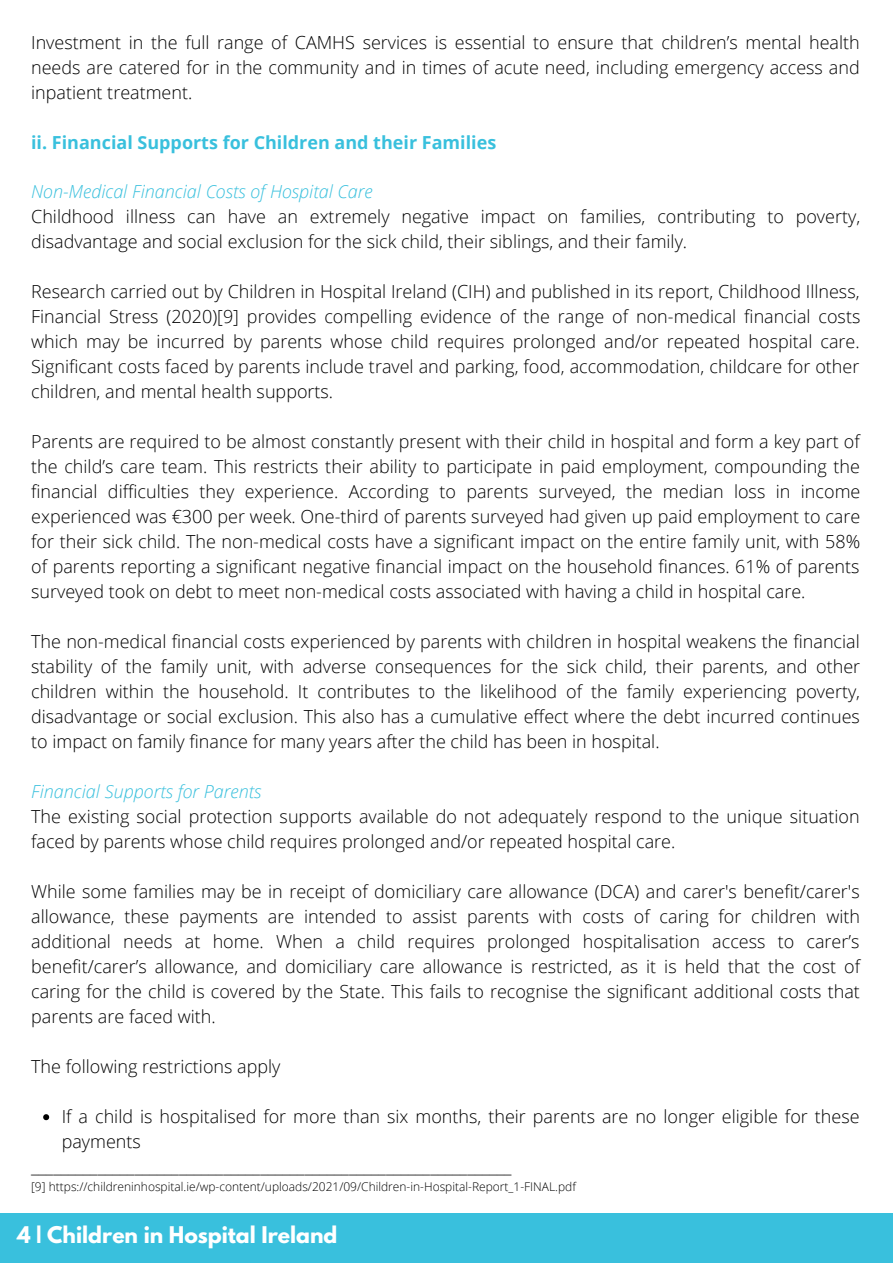
<style>
.page{position:relative;width:893px;height:1264px;background:#fff}
.page>*{position:absolute;margin:0;border:0;box-sizing:border-box;transform-origin:0 0}
.t1{font:700 20.4px "League Spartan";color:#fff}
.t2{font:300 18px/25px "Open Sans";color:#000;text-align:justify}
.t3{font:italic 300 18px "Open Sans";color:#39c0dd}
.t4{font:700 18px "Open Sans";color:#39c0dd}
.t5{font:300 12px "Open Sans";color:#000}
</style>
<div class="page">
<div style="left:0;top:1212px;width:892px;height:50px;background:#39c0dd"></div>
<svg style="left:43px;top:1114px;width:6px;height:6px"></svg>
<p class="t2" style="left:31px;top:29px;width:830px">Investment in the full range of CAMHS services is essential to ensure that children’s mental health needs are catered for in the community and in times of acute need, including emergency access and inpatient treatment.</p>
<p class="t4" style="left:31px;top:129px;width:466px">ii. Financial Supports for Children and their Families</p>
<p class="t3" style="left:31px;top:179px;width:343px">Non-Medical Financial Costs of Hospital Care</p>
<p class="t2" style="left:31px;top:204px;width:830px">Childhood illness can have an extremely negative impact on families, contributing to poverty, disadvantage and social exclusion for the sick child, their siblings, and their family.</p>
<p class="t2" style="left:31px;top:279px;width:830px">Research carried out by Children in Hospital Ireland (CIH) and published in its report, Childhood Illness, Financial Stress (2020)[9] provides compelling evidence of the range of non-medical financial costs which may be incurred by parents whose child requires prolonged and/or repeated hospital care.<br>Significant costs faced by parents include travel and parking, food, accommodation, childcare for other children, and mental health supports.</p>
<p class="t2" style="left:31px;top:429px;width:830px">Parents are required to be almost constantly present with their child in hospital and form a key part of the child’s care team. This restricts their ability to participate in paid employment, compounding the financial difficulties they experience. According to parents surveyed, the median loss in income experienced was €300 per week. One-third of parents surveyed had given up paid employment to care for their sick child. The non-medical costs have a significant impact on the entire family unit, with 58% of parents reporting a significant negative financial impact on the household finances. 61% of parents surveyed took on debt to meet non-medical costs associated with having a child in hospital care.</p>
<p class="t2" style="left:31px;top:629px;width:830px">The non-medical financial costs experienced by parents with children in hospital weakens the financial stability of the family unit, with adverse consequences for the sick child, their parents, and other children within the household. It contributes to the likelihood of the family experiencing poverty, disadvantage or social exclusion. This also has a cumulative effect where the debt incurred continues to impact on family finance for many years after the child has been in hospital.</p>
<p class="t3" style="left:31px;top:779px;width:232px">Financial Supports for Parents</p>
<p class="t2" style="left:31px;top:803px;width:830px">The existing social protection supports available do not adequately respond to the unique situation faced by parents whose child requires prolonged and/or repeated hospital care.</p>
<p class="t2" style="left:31px;top:878px;width:830px">While some families may be in receipt of domiciliary care allowance (DCA) and carer's benefit/carer's allowance, these payments are intended to assist parents with costs of caring for children with additional needs at home. When a child requires prolonged hospitalisation access to carer’s benefit/carer’s allowance, and domiciliary care allowance is restricted, as it is held that the cost of caring for the child is covered by the State. This fails to recognise the significant additional costs that parents are faced with.</p>
<p class="t2" style="left:31px;top:1053px;width:251px">The following restrictions apply</p>
<p class="t2" style="left:62px;top:1103px;width:799px">If a child is hospitalised for more than six months, their parents are no longer eligible for these payments</p>
<p class="t2" style="left:31px;top:1153px;width:482px">_________________________________________________________________</p>
<p class="t5" style="left:31px;top:1178px;width:546px">[9] https://childreninhospital.ie/wp-content/uploads/2021/09/Children-in-Hospital-Report_1-FINAL.pdf</p>
<p class="t1" style="left:17px;top:1224px;width:322px">4 | Children in Hospital Ireland</p>
</div>
